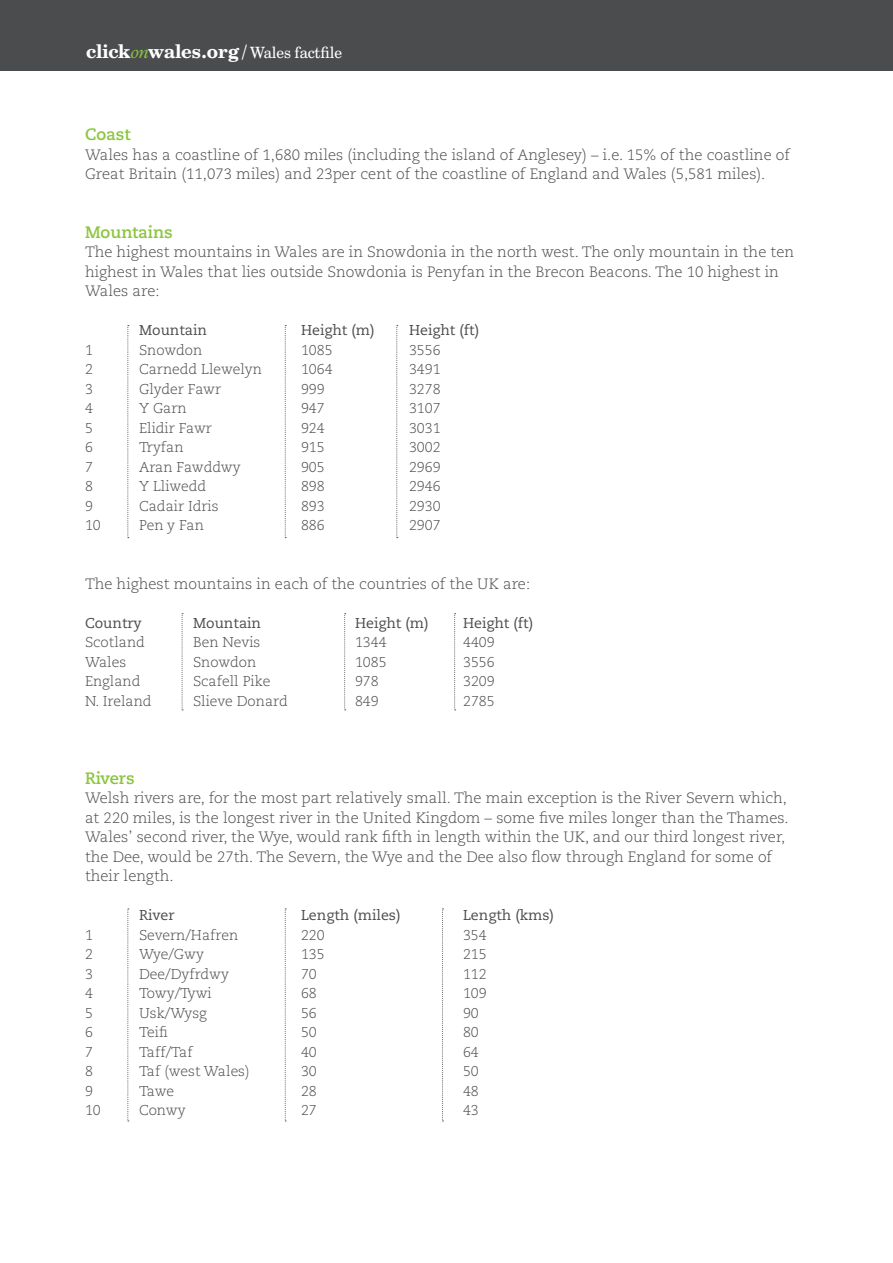
<style>
.page{position:relative;width:893px;height:1263px;background:#fff}
.page>*{position:absolute;margin:0;border:0;box-sizing:border-box;transform-origin:0 0}
.t1{font:700 18.6px "Century Schoolbook BT";letter-spacing:-.02em;color:#fff}
.t2{font:700 16.5px "Caecilia LT Pro 75";color:#8bc63e}
.t3{font:300 15px/19.5px "Caecilia LT Pro 45";color:#4b4c4d}
.t4{font:300 14.25px "Caecilia LT Pro 45";color:#4b4c4d}
.t5{font:14.25px "Caecilia LT Pro 55 Roman";color:#4b4c4d}
.s1{font-family:"M Plantin";font-weight:400;font-style:italic;color:#8bc63e}
.s2{font-weight:400;font-size:15.6px}
</style>
<div class="page">
<svg style="left:128px;top:325px;width:1px;height:213px"></svg>
<svg style="left:128px;top:909px;width:1px;height:213px"></svg>
<svg style="left:182px;top:613px;width:1px;height:97px"></svg>
<svg style="left:344px;top:613px;width:2px;height:97px"></svg>
<svg style="left:454px;top:613px;width:2px;height:97px"></svg>
<svg style="left:285px;top:325px;width:1px;height:213px"></svg>
<svg style="left:285px;top:909px;width:1px;height:213px"></svg>
<svg style="left:396px;top:325px;width:2px;height:213px"></svg>
<svg style="left:442px;top:909px;width:2px;height:213px"></svg>
<div style="left:0;top:0;width:893px;height:70px;background:#4b4c4d"></div>
<p class="t1" style="left:86px;top:39px;width:257px">click<span class="s1">on</span>wales.org / <span class="s2">Wales factfile</span></p>
<p class="t2" style="left:85px;top:123px;width:47px">Coast</p>
<p class="t3" style="left:85px;top:145px;width:706px">Wales has a coastline of 1,680 miles (including the island of Anglesey) – i.e. 15% of the coastline of<br>Great Britain (11,073 miles) and 23per cent of the coastline of England and Wales (5,581 miles).</p>
<p class="t2" style="left:85px;top:221px;width:89px">Mountains</p>
<p class="t3" style="left:85px;top:242px;width:711px">The highest mountains in Wales are in Snowdonia in the north west. The only mountain in the ten highest in Wales that lies outside Snowdonia is Penyfan in the Brecon Beacons. The 10 highest in<br>Wales are:</p>
<p class="t5" style="left:139px;top:321px;width:70px">Mountain</p>
<p class="t5" style="left:301px;top:321px;width:75px">Height (m)</p>
<p class="t5" style="left:409px;top:321px;width:72px">Height (ft)</p>
<p class="t4" style="left:85px;top:341px;width:9px">1</p>
<p class="t4" style="left:139px;top:341px;width:65px">Snowdon</p>
<p class="t4" style="left:301px;top:341px;width:33px">1085</p>
<p class="t4" style="left:409px;top:341px;width:33px">3556</p>
<p class="t4" style="left:85px;top:360px;width:9px">2</p>
<p class="t4" style="left:139px;top:360px;width:124px">Carnedd Llewelyn</p>
<p class="t4" style="left:301px;top:360px;width:33px">1064</p>
<p class="t4" style="left:409px;top:360px;width:33px">3491</p>
<p class="t4" style="left:85px;top:380px;width:9px">3</p>
<p class="t4" style="left:139px;top:380px;width:84px">Glyder Fawr</p>
<p class="t4" style="left:301px;top:380px;width:25px">999</p>
<p class="t4" style="left:409px;top:380px;width:33px">3278</p>
<p class="t4" style="left:85px;top:399px;width:9px">4</p>
<p class="t4" style="left:139px;top:399px;width:49px">Y Garn</p>
<p class="t4" style="left:301px;top:399px;width:25px">947</p>
<p class="t4" style="left:409px;top:399px;width:33px">3107</p>
<p class="t4" style="left:85px;top:419px;width:9px">5</p>
<p class="t4" style="left:139px;top:419px;width:74px">Elidir Fawr</p>
<p class="t4" style="left:301px;top:419px;width:25px">924</p>
<p class="t4" style="left:409px;top:419px;width:33px">3031</p>
<p class="t4" style="left:85px;top:438px;width:9px">6</p>
<p class="t4" style="left:139px;top:438px;width:46px">Tryfan</p>
<p class="t4" style="left:301px;top:438px;width:25px">915</p>
<p class="t4" style="left:409px;top:438px;width:33px">3002</p>
<p class="t4" style="left:85px;top:458px;width:9px">7</p>
<p class="t4" style="left:139px;top:458px;width:103px">Aran Fawddwy</p>
<p class="t4" style="left:301px;top:458px;width:25px">905</p>
<p class="t4" style="left:409px;top:458px;width:33px">2969</p>
<p class="t4" style="left:85px;top:477px;width:9px">8</p>
<p class="t4" style="left:139px;top:477px;width:69px">Y Lliwedd</p>
<p class="t4" style="left:301px;top:477px;width:25px">898</p>
<p class="t4" style="left:409px;top:477px;width:33px">2946</p>
<p class="t4" style="left:85px;top:497px;width:9px">9</p>
<p class="t4" style="left:139px;top:497px;width:81px">Cadair Idris</p>
<p class="t4" style="left:301px;top:497px;width:25px">893</p>
<p class="t4" style="left:409px;top:497px;width:33px">2930</p>
<p class="t4" style="left:85px;top:516px;width:17px">10</p>
<p class="t4" style="left:139px;top:516px;width:66px">Pen y Fan</p>
<p class="t4" style="left:301px;top:516px;width:25px">886</p>
<p class="t4" style="left:409px;top:516px;width:33px">2907</p>
<p class="t3" style="left:85px;top:574px;width:447px">The highest mountains in each of the countries of the UK are:</p>
<p class="t5" style="left:85px;top:613px;width:58px">Country</p>
<p class="t5" style="left:193px;top:613px;width:70px">Mountain</p>
<p class="t5" style="left:355px;top:613px;width:75px">Height (m)</p>
<p class="t5" style="left:463px;top:613px;width:72px">Height (ft)</p>
<p class="t4" style="left:85px;top:633px;width:61px">Scotland</p>
<p class="t4" style="left:193px;top:633px;width:69px">Ben Nevis</p>
<p class="t4" style="left:355px;top:633px;width:33px">1344</p>
<p class="t4" style="left:463px;top:633px;width:33px">4409</p>
<p class="t4" style="left:85px;top:653px;width:43px">Wales</p>
<p class="t4" style="left:193px;top:653px;width:65px">Snowdon</p>
<p class="t4" style="left:355px;top:653px;width:33px">1085</p>
<p class="t4" style="left:463px;top:653px;width:33px">3556</p>
<p class="t4" style="left:85px;top:672px;width:57px">England</p>
<p class="t4" style="left:193px;top:672px;width:79px">Scafell Pike</p>
<p class="t4" style="left:355px;top:672px;width:25px">978</p>
<p class="t4" style="left:463px;top:672px;width:33px">3209</p>
<p class="t4" style="left:85px;top:692px;width:68px">N. Ireland</p>
<p class="t4" style="left:193px;top:692px;width:96px">Slieve Donard</p>
<p class="t4" style="left:355px;top:692px;width:25px">849</p>
<p class="t4" style="left:463px;top:692px;width:33px">2785</p>
<p class="t2" style="left:85px;top:767px;width:51px">Rivers</p>
<p class="t3" style="left:85px;top:788px;width:705px">Welsh rivers are, for the most part relatively small. The main exception is the River Severn which, at 220 miles, is the longest river in the United Kingdom – some five miles longer than the Thames.<br>Wales’ second river, the Wye, would rank fifth in length within the UK, and our third longest river, the Dee, would be 27th. The Severn, the Wye and the Dee also flow through England for some of their length.</p>
<p class="t5" style="left:139px;top:906px;width:37px">River</p>
<p class="t5" style="left:301px;top:906px;width:101px">Length (miles)</p>
<p class="t5" style="left:463px;top:906px;width:93px">Length (kms)</p>
<p class="t4" style="left:85px;top:926px;width:9px">1</p>
<p class="t4" style="left:139px;top:926px;width:101px">Severn/Hafren</p>
<p class="t4" style="left:301px;top:926px;width:25px">220</p>
<p class="t4" style="left:463px;top:926px;width:25px">354</p>
<p class="t4" style="left:85px;top:945px;width:9px">2</p>
<p class="t4" style="left:139px;top:945px;width:66px">Wye/Gwy</p>
<p class="t4" style="left:301px;top:945px;width:25px">135</p>
<p class="t4" style="left:463px;top:945px;width:25px">215</p>
<p class="t4" style="left:85px;top:965px;width:9px">3</p>
<p class="t4" style="left:139px;top:965px;width:91px">Dee/Dyfrdwy</p>
<p class="t4" style="left:301px;top:965px;width:17px">70</p>
<p class="t4" style="left:463px;top:965px;width:25px">112</p>
<p class="t4" style="left:85px;top:984px;width:9px">4</p>
<p class="t4" style="left:139px;top:984px;width:74px">Towy/Tywi</p>
<p class="t4" style="left:301px;top:984px;width:17px">68</p>
<p class="t4" style="left:463px;top:984px;width:25px">109</p>
<p class="t4" style="left:85px;top:1004px;width:9px">5</p>
<p class="t4" style="left:139px;top:1004px;width:69px">Usk/Wysg</p>
<p class="t4" style="left:301px;top:1004px;width:17px">56</p>
<p class="t4" style="left:463px;top:1004px;width:17px">90</p>
<p class="t4" style="left:85px;top:1023px;width:9px">6</p>
<p class="t4" style="left:139px;top:1023px;width:30px">Teifi</p>
<p class="t4" style="left:301px;top:1023px;width:17px">50</p>
<p class="t4" style="left:463px;top:1023px;width:17px">80</p>
<p class="t4" style="left:85px;top:1043px;width:9px">7</p>
<p class="t4" style="left:139px;top:1043px;width:55px">Taff/Taf</p>
<p class="t4" style="left:301px;top:1043px;width:17px">40</p>
<p class="t4" style="left:463px;top:1043px;width:17px">64</p>
<p class="t4" style="left:85px;top:1062px;width:9px">8</p>
<p class="t4" style="left:139px;top:1062px;width:112px">Taf (west Wales)</p>
<p class="t4" style="left:301px;top:1062px;width:17px">30</p>
<p class="t4" style="left:463px;top:1062px;width:17px">50</p>
<p class="t4" style="left:85px;top:1082px;width:9px">9</p>
<p class="t4" style="left:139px;top:1082px;width:37px">Tawe</p>
<p class="t4" style="left:301px;top:1082px;width:17px">28</p>
<p class="t4" style="left:463px;top:1082px;width:17px">48</p>
<p class="t4" style="left:85px;top:1101px;width:17px">10</p>
<p class="t4" style="left:139px;top:1101px;width:48px">Conwy</p>
<p class="t4" style="left:301px;top:1101px;width:17px">27</p>
<p class="t4" style="left:463px;top:1101px;width:17px">43</p>
</div>
